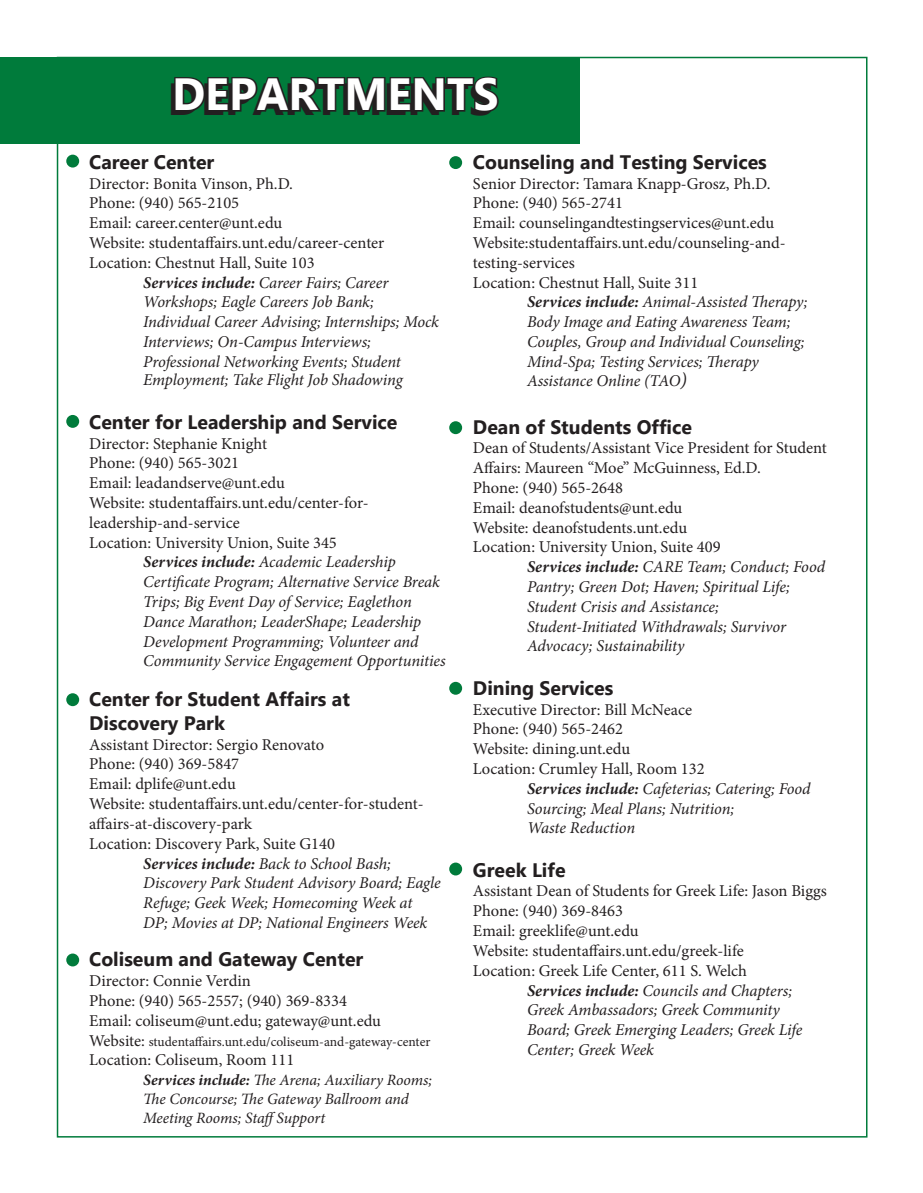
<style>
.page{position:relative;width:923px;height:1193px;background:#fff}
.page>*{position:absolute;margin:0;border:0;box-sizing:border-box;transform-origin:0 0}
.t1{font:700 45px "Microsoft New Tai Lue";color:#fff}
.t2{font:700 19.5px "Microsoft New Tai Lue";color:#231f20}
.t3{font:16.5px/19.8px "Minion Pro";color:#231f20}
.t4{font:italic 16.5px/19.8px "Minion Pro";letter-spacing:-.01em;color:#231f20}
.t5{font:italic 15.75px/18.9px "Minion Pro";letter-spacing:-.01em;color:#231f20}
.t6{font:13.5px "Minion Pro";color:#231f20}
.s1{font-weight:700}
.s2{font-size:19.5px}
.s3{font-size:16.5px}
</style>
<div class="page">
<div style="left:66px;top:155px;width:13px;height:12px;background:#007b3b;border-radius:50%"></div>
<div style="left:66px;top:415px;width:13px;height:13px;background:#007b3b;border-radius:50%"></div>
<div style="left:66px;top:693px;width:13px;height:13px;background:#007b3b;border-radius:50%"></div>
<div style="left:66px;top:953px;width:13px;height:13px;background:#007b3b;border-radius:50%"></div>
<div style="left:449px;top:156px;width:13px;height:13px;background:#007b3b;border-radius:50%"></div>
<div style="left:449px;top:421px;width:13px;height:13px;background:#007b3b;border-radius:50%"></div>
<div style="left:449px;top:681px;width:13px;height:13px;background:#007b3b;border-radius:50%"></div>
<div style="left:449px;top:862px;width:13px;height:13px;background:#007b3b;border-radius:50%"></div>
<div style="left:0;top:57px;width:579px;height:86px;background:#007b3b"></div>
<svg style="left:174px;top:76px;width:325px;height:37px"></svg>
<p class="t1" style="left:172px;top:68px;width:328px">DEPARTMENTS</p>
<p class="t2" style="left:473px;top:151px;width:295px">Counseling and Testing Services</p>
<p class="t3" style="left:473px;top:173px;width:299px">Senior Director: Tamara Knapp-Grosz, Ph.D.</p>
<p class="t3" style="left:473px;top:193px;width:151px">Phone: (940) 565-2741</p>
<p class="t3" style="left:473px;top:213px;width:302px">Email: counselingandtestingservices@unt.edu</p>
<p class="t3" style="left:473px;top:233px;width:314px">Website:studentaffairs.unt.edu/counseling-and-</p>
<p class="t3" style="left:473px;top:252px;width:103px">testing-services</p>
<p class="t3" style="left:473px;top:272px;width:227px">Location: Chestnut Hall, Suite 311</p>
<p class="t4" style="left:527px;top:292px;width:282px"><span class="s1">Services include:</span> Animal-Assisted Therapy; Body Image and Eating Awareness Team; Couples, Group and Individual Counseling; Mind-Spa; Testing Services; Therapy</p>
<p class="t2" style="left:89px;top:151px;width:127px">Career Center</p>
<p class="t3" style="left:89px;top:173px;width:205px">Director: Bonita Vinson, Ph.D.</p>
<p class="t3" style="left:89px;top:193px;width:151px">Phone: (940) 565-2105</p>
<p class="t3" style="left:89px;top:213px;width:194px">Email: career.center@unt.edu</p>
<p class="t3" style="left:89px;top:233px;width:296px">Website: studentaffairs.unt.edu/career-center</p>
<p class="t3" style="left:89px;top:252px;width:227px">Location: Chestnut Hall, Suite 103</p>
<p class="t4" style="left:143px;top:272px;width:247px"><span class="s1">Services include:</span> Career Fairs; Career</p>
<p class="t4" style="left:143px;top:292px;width:232px">Workshops; Eagle Careers Job Bank;</p>
<p class="t4" style="left:143px;top:312px;width:297px">Individual Career Advising; Internships; Mock<br>Interviews; On-Campus Interviews;</p>
<p class="t4" style="left:143px;top:351px;width:259px">Professional Networking Events; Student</p>
<p class="t4" style="left:143px;top:369px;width:261px">Employment; Take Flight Job Shadowing</p>
<p class="t4" style="left:527px;top:371px;width:161px">Assistance Online (TAO<span class="s2">)</span></p>
<p class="t2" style="left:89px;top:410px;width:310px">Center for Leadership and Service</p>
<p class="t3" style="left:89px;top:433px;width:179px">Director: Stephanie Knight</p>
<p class="t3" style="left:89px;top:453px;width:151px">Phone: (940) 565-3021</p>
<p class="t3" style="left:89px;top:473px;width:197px">Email: leadandserve@unt.edu</p>
<p class="t3" style="left:89px;top:492px;width:281px">Website: studentaffairs.unt.edu/center-for-</p>
<p class="t3" style="left:89px;top:512px;width:152px">leadership-and-service</p>
<p class="t3" style="left:89px;top:532px;width:249px">Location: University Union, Suite 345</p>
<p class="t4" style="left:143px;top:552px;width:254px"><span class="s1">Services include:</span> Academic Leadership</p>
<p class="t4" style="left:143px;top:572px;width:304px">Certificate Program; Alternative Service Break Trips; Big Event Day of Service; Eaglethon Dance Marathon; LeaderShape; Leadership Development Programming; Volunteer and Community Service Engagement Opportunities</p>
<p class="t2" style="left:89px;top:688px;width:262px">Center for Student Affairs at</p>
<p class="t2" style="left:89px;top:711px;width:137px">Discovery Park</p>
<p class="t3" style="left:89px;top:734px;width:236px">Assistant Director: Sergio Renovato</p>
<p class="t3" style="left:89px;top:754px;width:151px">Phone: (940) 369-5847</p>
<p class="t3" style="left:89px;top:774px;width:148px">Email: dplife@unt.edu</p>
<p class="t3" style="left:89px;top:793px;width:336px">Website: studentaffairs.unt.edu/center-for-student-</p>
<p class="t3" style="left:89px;top:813px;width:164px">affairs-at-discovery-park</p>
<p class="t3" style="left:89px;top:833px;width:247px">Location: Discovery Park, Suite G140</p>
<p class="t4" style="left:143px;top:853px;width:249px"><span class="s1">Services include:</span> Back to School Bash;</p>
<p class="t4" style="left:143px;top:872px;width:299px">Discovery Park Student Advisory Board; Eagle<br>Refuge; Geek Week; Homecoming Week at<br>DP; Movies at DP; National Engineers Week</p>
<p class="t2" style="left:89px;top:948px;width:275px">Coliseum and Gateway Center</p>
<p class="t3" style="left:89px;top:970px;width:163px">Director: Connie Verdin</p>
<p class="t3" style="left:89px;top:990px;width:259px">Phone: (940) 565-2557; (940) 369-8334</p>
<p class="t3" style="left:89px;top:1010px;width:293px">Email: coliseum@unt.edu; gateway@unt.edu</p>
<p class="t6" style="left:89px;top:1032px;width:342px"><span class="s3">Website:</span> studentaffairs.unt.edu/coliseum-and-gateway-center</p>
<p class="t3" style="left:89px;top:1050px;width:206px">Location: Coliseum, Room 111</p>
<p class="t5" style="left:143px;top:1070px;width:290px"><span class="s1">Services include:</span> The Arena; Auxiliary Rooms;<br>The Concourse; The Gateway Ballroom and<br>Meeting Rooms; StaffSupport</p>
<p class="t2" style="left:473px;top:415px;width:220px">Dean of Students Office</p>
<p class="t3" style="left:473px;top:438px;width:355px">Dean of Students/Assistant Vice President for Student<br>Affairs: Maureen “Moe” McGuinness, Ed.D.</p>
<p class="t3" style="left:473px;top:477px;width:151px">Phone: (940) 565-2648</p>
<p class="t3" style="left:473px;top:497px;width:211px">Email: deanofstudents@unt.edu</p>
<p class="t3" style="left:473px;top:517px;width:216px">Website: deanofstudents.unt.edu</p>
<p class="t3" style="left:473px;top:537px;width:249px">Location: University Union, Suite 409</p>
<p class="t4" style="left:527px;top:557px;width:299px"><span class="s1">Services include:</span> CARE Team; Conduct; Food</p>
<p class="t4" style="left:527px;top:576px;width:264px">Pantry; Green Dot; Haven; Spiritual Life;<br>Student Crisis and Assistance;</p>
<p class="t4" style="left:527px;top:616px;width:260px">Student-Initiated Withdrawals; Survivor</p>
<p class="t4" style="left:527px;top:636px;width:159px">Advocacy; Sustainability</p>
<p class="t2" style="left:473px;top:676px;width:142px">Dining Services</p>
<p class="t3" style="left:473px;top:699px;width:221px">Executive Director: Bill McNeace</p>
<p class="t3" style="left:473px;top:719px;width:151px">Phone: (940) 565-2462</p>
<p class="t3" style="left:473px;top:738px;width:159px">Website: dining.unt.edu</p>
<p class="t3" style="left:473px;top:758px;width:233px">Location: Crumley Hall, Room 132</p>
<p class="t4" style="left:527px;top:778px;width:285px"><span class="s1">Services include:</span> Cafeterias; Catering; Food<br>Sourcing; Meal Plans; Nutrition;</p>
<p class="t4" style="left:527px;top:818px;width:110px">Waste Reduction</p>
<p class="t2" style="left:473px;top:858px;width:94px">Greek Life</p>
<p class="t3" style="left:473px;top:881px;width:355px">Assistant Dean of Students for Greek Life: Jason Biggs</p>
<p class="t3" style="left:473px;top:900px;width:151px">Phone: (940) 369-8463</p>
<p class="t3" style="left:473px;top:920px;width:167px">Email: greeklife@unt.edu</p>
<p class="t3" style="left:473px;top:940px;width:272px">Website: studentaffairs.unt.edu/greek-life</p>
<p class="t3" style="left:473px;top:960px;width:275px">Location: Greek Life Center, 611 S. Welch</p>
<p class="t4" style="left:527px;top:980px;width:277px"><span class="s1">Services include:</span> Councils and Chapters; Greek Ambassadors; Greek Community Board; Greek Emerging Leaders; Greek Life Center; Greek Week</p>
</div>
